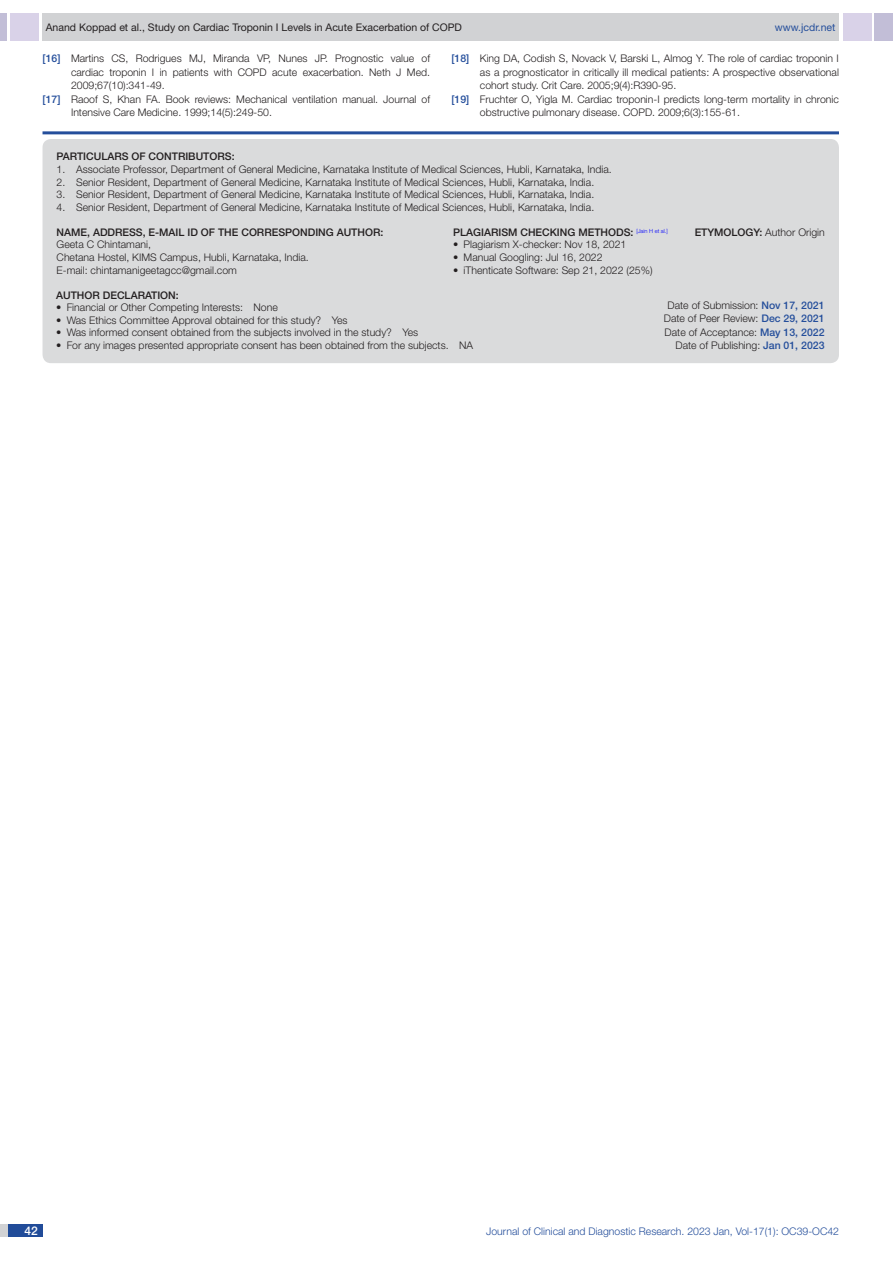
<style>
.page{position:relative;width:893px;height:1263px;background:#fff}
.page>*{position:absolute;margin:0;border:0;box-sizing:border-box;transform-origin:0 0}
.t1{font:500 12px "Helvetica Neue";color:#fff}
.Partic_Contri_Txt{font:300 10.5px "Helvetica Neue";color:#231f20}
.Partic_Contri_Head{font:500 10.5px "Helvetica Neue";color:#231f20}
.tb_txt{font:300 10.5px "Helvetica Neue";color:#231f20}
.t2{font:10.5px "Helvetica Neue";color:#231f20}
.t3{font:300 10.5px "Helvetica Neue";color:#244e9b}
.Partic_Contri_Head-2{font:300 10.5px "Helvetica Neue";color:#231f20}
.t4{font:10.5px "Helvetica Neue";color:#244e9b}
.s1{font-weight:500;color:#244e9b}
.s2{font-weight:500}
</style>
<div class="page">
<div style="left:0;top:13px;width:7px;height:28px;background:#c2bed7"></div>
<div style="left:10px;top:13px;width:29px;height:28px;background:#d9d2e8"></div>
<div style="left:43px;top:13px;width:796px;height:28px;background:#d1d2d4"></div>
<div style="left:875px;top:13px;width:18px;height:28px;background:#c2bed7"></div>
<div style="left:843px;top:13px;width:29px;height:28px;background:#d9d2e8"></div>
<div style="left:0;top:1224px;width:43px;height:13px;background:#d1d2d4"></div>
<div style="left:8px;top:1224px;width:35px;height:13px;background:#214c99"></div>
<hr style="left:43px;top:131px;width:796px;height:3px;background:#244e9b">
<div style="left:43px;top:139px;width:796px;height:224px;background:#dadbdc;border-radius:9px"></div>
<p class="t2" style="left:46px;top:21px;width:418px">Anand Koppad et al., Study on Cardiac Troponin I Levels in Acute Exacerbation of COPD</p>
<p class="t4" style="left:775px;top:21px;width:62px">www.jcdr.net</p>
<p class="Partic_Contri_Txt" style="left:43px;top:52px;width:389px"><span class="s1">[16]</span> Martins CS, Rodrigues MJ, Miranda VP, Nunes JP. Prognostic value of</p>
<p class="Partic_Contri_Txt" style="left:71px;top:66px;width:361px">cardiac troponin I in patients with COPD acute exacerbation. Neth J Med.</p>
<p class="Partic_Contri_Txt" style="left:71px;top:79px;width:95px">2009;67(10):341-49.</p>
<p class="Partic_Contri_Txt" style="left:43px;top:93px;width:389px"><span class="s1">[17]</span> Raoof S, Khan FA. Book reviews: Mechanical ventilation manual. Journal of</p>
<p class="Partic_Contri_Txt" style="left:71px;top:106px;width:202px">Intensive Care Medicine. 1999;14(5):249-50.</p>
<p class="Partic_Contri_Txt" style="left:451px;top:52px;width:389px"><span class="s1">[18]</span> King DA, Codish S, Novack V, Barski L, Almog Y. The role of cardiac troponin I</p>
<p class="Partic_Contri_Txt" style="left:480px;top:66px;width:361px">as a prognosticator in critically ill medical patients: A prospective observational</p>
<p class="Partic_Contri_Txt" style="left:480px;top:79px;width:198px">cohort study. Crit Care. 2005;9(4):R390-95.</p>
<p class="Partic_Contri_Txt" style="left:451px;top:93px;width:389px"><span class="s1">[19]</span> Fruchter O, Yigla M. Cardiac troponin-I predicts long-term mortality in chronic</p>
<p class="Partic_Contri_Txt" style="left:480px;top:106px;width:262px">obstructive pulmonary disease. COPD. 2009;6(3):155-61.</p>
<p class="Partic_Contri_Head" style="left:57px;top:150px;width:179px">PARTICULARS OF CONTRIBUTORS:</p>
<p class="Partic_Contri_Txt" style="left:57px;top:163px;width:557px">1. Associate Professor, Department of General Medicine, Karnataka Institute of Medical Sciences, Hubli, Karnataka, India.</p>
<p class="Partic_Contri_Txt" style="left:57px;top:175px;width:539px">2. Senior Resident, Department of General Medicine, Karnataka Institute of Medical Sciences, Hubli, Karnataka, India.</p>
<p class="Partic_Contri_Txt" style="left:57px;top:188px;width:539px">3. Senior Resident, Department of General Medicine, Karnataka Institute of Medical Sciences, Hubli, Karnataka, India.</p>
<p class="Partic_Contri_Txt" style="left:57px;top:201px;width:539px">4. Senior Resident, Department of General Medicine, Karnataka Institute of Medical Sciences, Hubli, Karnataka, India.</p>
<p class="Partic_Contri_Head" style="left:453px;top:226px;width:216px">PLAGIARISM CHECKING METHODS: <sup>[Jain</sup> <sup>H</sup> <sup>et</sup> <sup>al.]</sup></p>
<p class="tb_txt" style="left:453px;top:238px;width:175px">• Plagiarism X-checker: Nov 18, 2021</p>
<p class="tb_txt" style="left:453px;top:251px;width:151px">• Manual Googling: Jul 16, 2022</p>
<p class="tb_txt" style="left:453px;top:263px;width:201px">• iThenticate Software: Sep 21, 2022 (25%)</p>
<p class="Partic_Contri_Head" style="left:57px;top:226px;width:328px">NAME, ADDRESS, E-MAIL ID OF THE CORRESPONDING AUTHOR:</p>
<p class="Partic_Contri_Head" style="left:695px;top:226px;width:29px">ETYMOLOG</p>
<p class="Partic_Contri_Head-2" style="left:754px;top:226px;width:73px"><span class="s2">Y:</span> Author Origin</p>
<p class="Partic_Contri_Txt" style="left:57px;top:238px;width:96px">Geeta C Chintamani,</p>
<p class="Partic_Contri_Txt" style="left:57px;top:251px;width:254px">Chetana Hostel, KIMS Campus, Hubli, Karnataka, India.</p>
<p class="Partic_Contri_Txt" style="left:57px;top:263px;width:182px">E-mail: chintamanigeetagcc@gmail.com</p>
<p class="Partic_Contri_Txt" style="left:667px;top:298px;width:158px">Date of Submission: <span class="s1">NOV 17, 2021</span></p>
<p class="Partic_Contri_Txt" style="left:664px;top:312px;width:162px">Date of Peer Review: <span class="s1">DEC 29, 2021</span></p>
<p class="Partic_Contri_Txt" style="left:665px;top:325px;width:161px">Date of Acceptance: <span class="s1">MAY 13, 2022</span></p>
<p class="Partic_Contri_Txt" style="left:675px;top:339px;width:150px">Date of Publishing: <span class="s1">JAN 01, 2023</span></p>
<p class="Partic_Contri_Head" style="left:56px;top:289px;width:23px">AUTHO</p>
<p class="Partic_Contri_Head" style="left:93px;top:289px;width:19px">R DECLA</p>
<p class="Partic_Contri_Head" style="left:138px;top:289px;width:15px">RATION</p>
<p class="Partic_Contri_Head" style="left:176px;top:289px;width:4px">:</p>
<p class="Partic_Contri_Txt" style="left:56px;top:301px;width:223px">• Financial or Other Competing Interests: None</p>
<p class="Partic_Contri_Txt" style="left:56px;top:314px;width:293px">• Was Ethics Committee Approval obtained for this study? Yes</p>
<p class="Partic_Contri_Txt" style="left:56px;top:326px;width:364px">• Was informed consent obtained from the subjects involved in the study? Yes</p>
<p class="Partic_Contri_Txt" style="left:56px;top:339px;width:418px">• For any images presented appropriate consent has been obtained from the subjects. NA</p>
<p class="t1" style="left:24px;top:1223px;width:15px">42</p>
<p class="t3" style="left:486px;top:1225px;width:354px">Journal of Clinical and Diagnostic Research. 2023 Jan, Vol-17(1): OC39-OC42</p>
</div>
